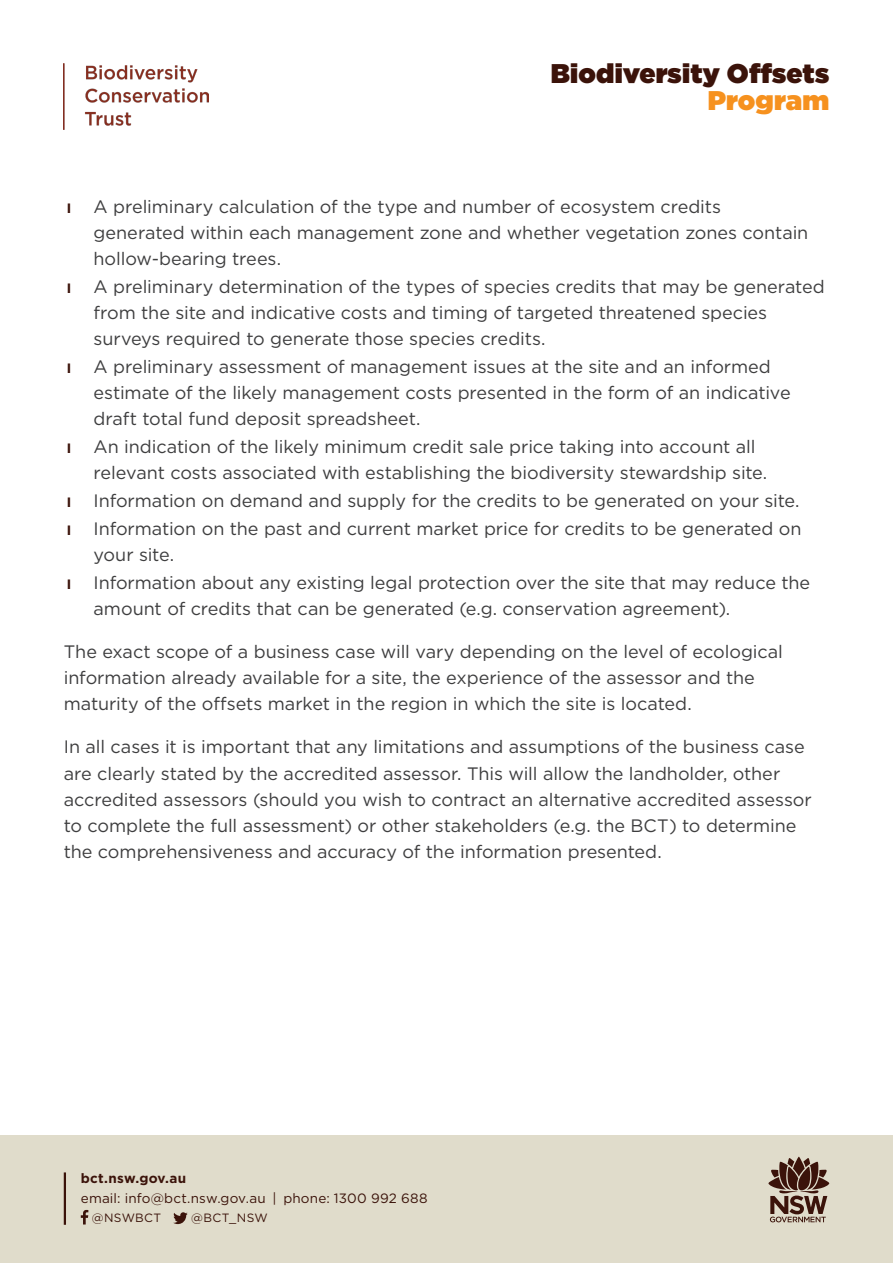
<style>
.page{position:relative;width:893px;height:1263px;background:#fff}
.page>*{position:absolute;margin:0;border:0;box-sizing:border-box;transform-origin:0 0}
.A_Head{font:900 27px "Gotham";letter-spacing:.005em;color:#3b130a}
.A_Head-2{font:900 27px "Gotham";color:#f6911e}
.t1{font:18px/26.1px "Gotham";letter-spacing:-.005em;color:#3e3e3f}
.t2{font:13.5px/19.5px "Gotham";letter-spacing:.015em;color:#3b130a}
.footer_social{font:12px "Gotham";letter-spacing:.02em;color:#3b130a}
.s1{font-weight:500;color:#3b130a}
.s2{font-weight:700}
</style>
<div class="page">
<div style="left:0;top:1135px;width:893px;height:128px;background:#e0dccb"></div>
<hr style="left:64px;top:1172px;width:2px;height:53px;background:#3b130a">
<svg style="left:81px;top:1210px;width:7px;height:14px"></svg>
<svg style="left:173px;top:1212px;width:15px;height:12px"></svg>
<svg style="left:768px;top:1157px;width:61px;height:65px"></svg>
<img style="left:64px;top:64px;width:144px;height:65px">
<p class="A_Head" style="left:551px;top:54px;width:280px">Biodiversity Offsets</p>
<p class="A_Head-2" style="left:708px;top:81px;width:123px">Program</p>
<p class="t1" style="left:94px;top:193px;width:716px;text-indent:-27px"><span class="s1">ı</span> A preliminary calculation of the type and number of ecosystem credits generated within each management zone and whether vegetation zones contain hollow-bearing trees.</p>
<p class="t1" style="left:94px;top:273px;width:733px;text-indent:-27px"><span class="s1">ı</span> A preliminary determination of the types of species credits that may be generated from the site and indicative costs and timing of targeted threatened species surveys required to generate those species credits.</p>
<p class="t1" style="left:94px;top:353px;width:699px;text-indent:-27px"><span class="s1">ı</span> A preliminary assessment of management issues at the site and an informed estimate of the likely management costs presented in the form of an indicative draft total fund deposit spreadsheet.</p>
<p class="t1" style="left:94px;top:433px;width:675px;text-indent:-27px"><span class="s1">ı</span> An indication of the likely minimum credit sale price taking into account all relevant costs associated with establishing the biodiversity stewardship site.</p>
<p class="t1" style="left:67px;top:487px;width:735px"><span class="s1">ı</span> Information on demand and supply for the credits to be generated on your site.</p>
<p class="t1" style="left:94px;top:515px;width:709px;text-indent:-27px"><span class="s1">ı</span> Information on the past and current market price for credits to be generated on your site.</p>
<p class="t1" style="left:94px;top:569px;width:718px;text-indent:-27px"><span class="s1">ı</span> Information about any existing legal protection over the site that may reduce the amount of credits that can be generated (e.g. conservation agreement).</p>
<p class="t1" style="left:64px;top:638px;width:721px">The exact scope of a business case will vary depending on the level of ecological information already available for a site, the experience of the assessor and the maturity of the offsets market in the region in which the site is located.</p>
<p class="t1" style="left:64px;top:734px;width:750px">In all cases it is important that any limitations and assumptions of the business case are clearly stated by the accredited assessor. This will allow the landholder, other accredited assessors (should you wish to contract an alternative accredited assessor to complete the full assessment) or other stakeholders (e.g. the BCT) to determine the comprehensiveness and accuracy of the information presented.</p>
<p class="t2" style="left:81px;top:1168px;width:348px"><span class="s2">bct.nsw.gov.au<br></span>email: info@bct.nsw.gov.au | phone: 1300 992 688</p>
<p class="footer_social" style="left:92px;top:1210px;width:71px">@NSWBCT</p>
<p class="footer_social" style="left:191px;top:1210px;width:78px">@BCT_NSW</p>
</div>
